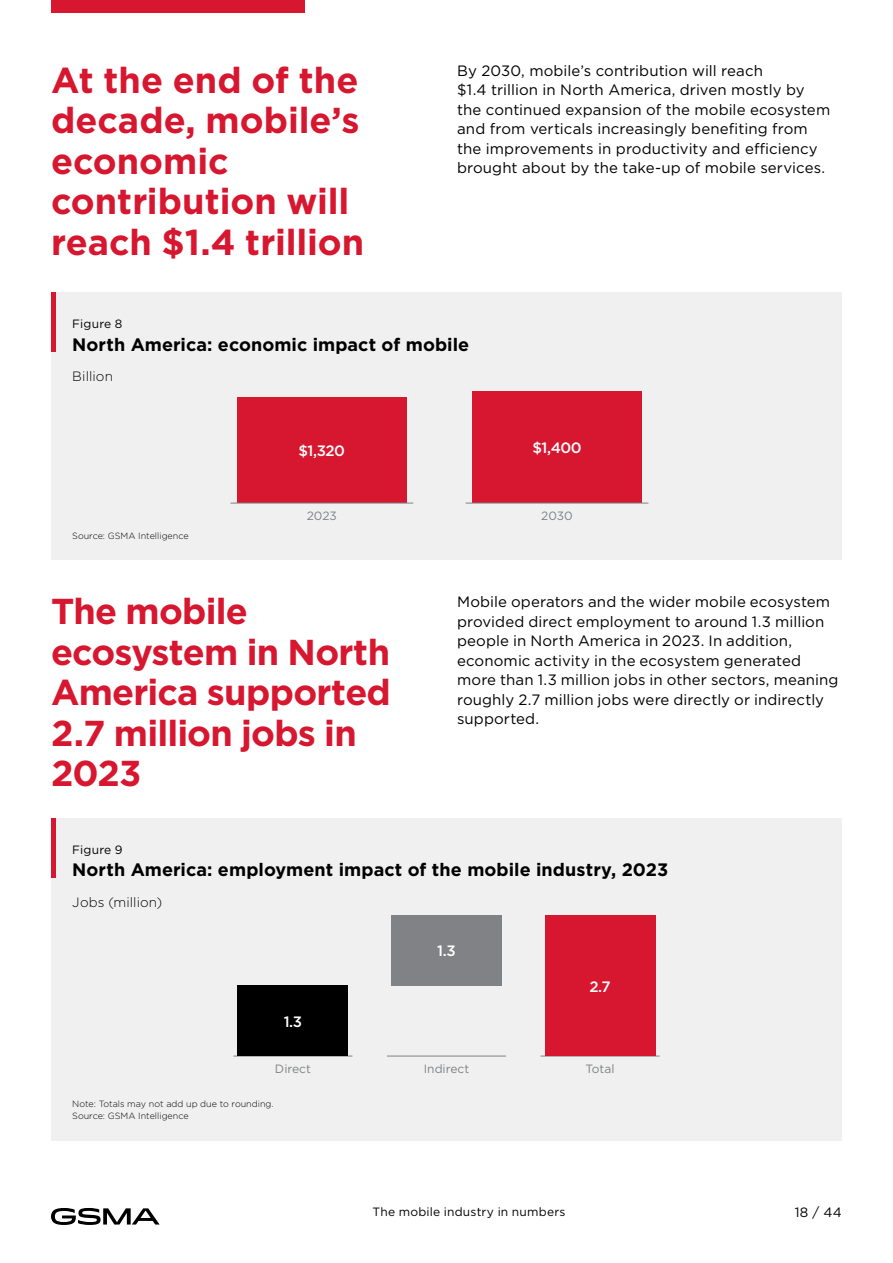
<style>
.page{position:relative;width:893px;height:1263px;background:#fff}
.page>*{position:absolute;margin:0;border:0;box-sizing:border-box;transform-origin:0 0}
.t1{font:700 36px/40.5px "Gotham";letter-spacing:-.015em;color:#d7172f}
.t2{font:700 18px "Gotham";letter-spacing:.005em;color:#000}
.t3{font:15px/19.5px "Gotham";letter-spacing:.005em;color:#000}
.t4{font:500 15px "Gotham";letter-spacing:-.03em;color:#fff}
.t5{font:300 13.5px "Gotham";letter-spacing:.005em;color:#000}
.t6{font:13.5px "Gotham";color:#000}
.t7{font:12px "Gotham";letter-spacing:.015em;color:#000}
.t8{font:12px "Gotham";color:#808285}
.t9{font:300 9px/12px "Gotham";color:#000}
</style>
<div class="page">
<div style="left:51px;top:0;width:253px;height:13px;background:#d7172f"></div>
<div style="left:51px;top:818px;width:791px;height:322px;background:#f0f0f0"></div>
<hr style="left:51px;top:818px;width:4px;height:60px;background:#d7172f">
<hr style="left:233px;top:1056px;width:119px;height:1px;background:#808285">
<hr style="left:387px;top:1056px;width:119px;height:1px;background:#808285">
<hr style="left:540px;top:1056px;width:120px;height:1px;background:#808285">
<div style="left:238px;top:985px;width:110px;height:71px;background:#000"></div>
<div style="left:391px;top:915px;width:111px;height:70px;background:#808285"></div>
<div style="left:545px;top:915px;width:110px;height:141px;background:#d7172f"></div>
<div style="left:51px;top:292px;width:791px;height:268px;background:#f0f0f0"></div>
<hr style="left:51px;top:292px;width:4px;height:60px;background:#d7172f">
<div style="left:472px;top:391px;width:170px;height:112px;background:#d7172f"></div>
<div style="left:237px;top:397px;width:170px;height:106px;background:#d7172f"></div>
<hr style="left:466px;top:503px;width:182px;height:1px;background:#808285">
<hr style="left:230px;top:503px;width:183px;height:1px;background:#808285">
<svg style="left:51px;top:1208px;width:109px;height:17px"></svg>
<h1 class="t1" style="left:51px;top:59px;width:315px">At the end of the decade, mobile’s economic contribution will reach $1.4 trillion</h1>
<p class="t3" style="left:457px;top:60px;width:375px">By 2030, mobile’s contribution will reach<br>$1.4 trillion in North America, driven mostly by the continued expansion of the mobile ecosystem and from verticals increasingly benefiting from the improvements in productivity and efficiency brought about by the take-up of mobile services.</p>
<p class="t7" style="left:72px;top:316px;width:52px">Figure 8</p>
<p class="t2" style="left:72px;top:332px;width:398px">North America: economic impact of mobile</p>
<p class="t5" style="left:72px;top:368px;width:42px">Billion</p>
<p class="t4" style="left:298px;top:441px;width:48px">$1,320</p>
<p class="t4" style="left:532px;top:438px;width:51px">$1,400</p>
<p class="t9" style="left:72px;top:530px;width:118px">Source: GSMA Intelligence</p>
<p class="t8" style="left:307px;top:508px;width:32px">2023</p>
<p class="t8" style="left:541px;top:508px;width:33px">2030</p>
<h1 class="t1" style="left:51px;top:591px;width:341px">The mobile ecosystem in North<br>America supported<br>2.7 million jobs in<br>2023</h1>
<p class="t3" style="left:457px;top:592px;width:383px">Mobile operators and the wider mobile ecosystem provided direct employment to around 1.3 million people in North America in 2023. In addition, economic activity in the ecosystem generated more than 1.3 million jobs in other sectors, meaning roughly 2.7 million jobs were directly or indirectly supported.</p>
<p class="t7" style="left:72px;top:842px;width:52px">Figure 9</p>
<p class="t2" style="left:72px;top:858px;width:598px">North America: employment impact of the mobile industry, 2023</p>
<p class="t5" style="left:72px;top:894px;width:92px">Jobs (million)</p>
<p class="t4" style="left:284px;top:1011px;width:20px">1.3</p>
<p class="t4" style="left:437px;top:941px;width:20px">1.3</p>
<p class="t4" style="left:589px;top:976px;width:23px">2.7</p>
<p class="t8" style="left:275px;top:1061px;width:37px">Direct</p>
<p class="t8" style="left:424px;top:1061px;width:47px">Indirect</p>
<p class="t8" style="left:586px;top:1061px;width:30px">Total</p>
<p class="t9" style="left:72px;top:1097px;width:203px">Note: Totals may not add up due to rounding.<br>Source: GSMA Intelligence</p>
<p class="t7" style="left:372px;top:1204px;width:194px">The mobile industry in numbers</p>
<p class="t6" style="left:795px;top:1204px;width:49px">18 / 44</p>
</div>
